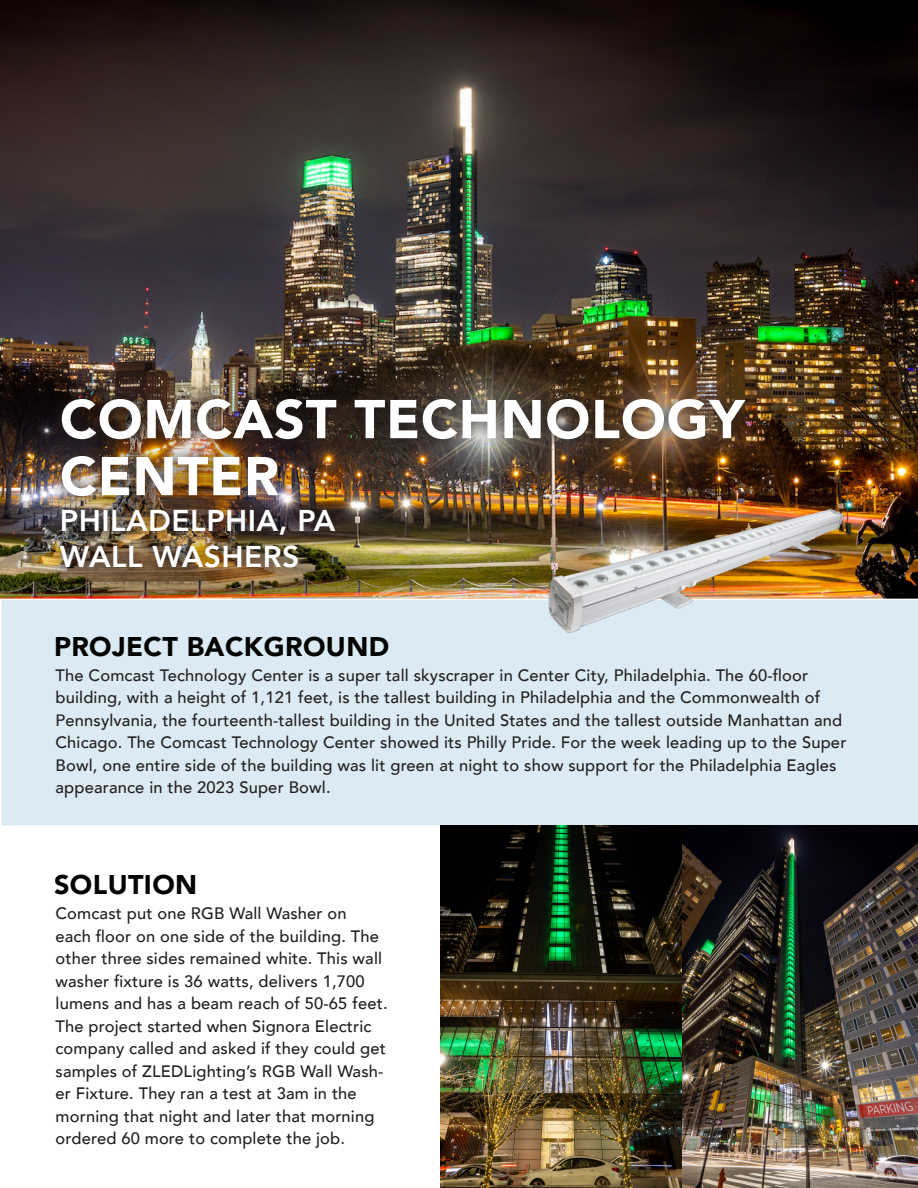
<style>
.page{position:relative;width:918px;height:1188px;background:#fff}
.page>*{position:absolute;margin:0;border:0;box-sizing:border-box;transform-origin:0 0}
.Subline{font:900 54px/57px "Avenir";letter-spacing:.015em;color:#fff}
.Subline-2{font:800 30px "Avenir";letter-spacing:.015em;color:#fff}
.Subline-3{font:900 27px "Avenir";letter-spacing:.015em;color:#040503}
.Body_copy{font:500 16.5px/22.5px "Avenir";letter-spacing:.01em;color:#231f20}
</style>
<div class="page">
<img style="left:0;top:0;width:918px;height:599px">
<div style="left:1px;top:600px;width:917px;height:227px;background:#dcebf3"></div>
<img style="left:441px;top:825px;width:477px;height:363px">
<img style="left:47px;top:384px;width:451px;height:198px">
<img style="left:498px;top:368px;width:394px;height:394px">
<p class="Subline" style="left:60px;top:389px;width:686px">COMCAST TECHNOLOGY<br>CENTER</p>
<p class="Subline-2" style="left:60px;top:497px;width:277px">PHILADELPHIA, PA</p>
<p class="Subline-2" style="left:60px;top:533px;width:241px">WALL WASHERS</p>
<p class="Subline-3" style="left:54px;top:623px;width:337px">PROJECT BACKGROUND</p>
<p class="Body_copy" style="left:56px;top:663px;width:754px">The Comcast Technology Center is a super tall skyscraper in Center City, Philadelphia. The 60-floor</p>
<p class="Body_copy" style="left:56px;top:685px;width:766px">building, with a height of 1,121 feet, is the tallest building in Philadelphia and the Commonwealth of</p>
<p class="Body_copy" style="left:56px;top:708px;width:788px">Pennsylvania, the fourteenth-tallest building in the United States and the tallest outside Manhattan and</p>
<p class="Body_copy" style="left:56px;top:730px;width:792px">Chicago. The Comcast Technology Center showed its Philly Pride. For the week leading up to the Super<br>Bowl, one entire side of the building was lit green at night to show support for the Philadelphia Eagles</p>
<p class="Body_copy" style="left:56px;top:775px;width:277px">appearance in the 2023 Super Bowl.</p>
<p class="Subline-3" style="left:54px;top:862px;width:145px">SOLUTION</p>
<p class="Body_copy" style="left:56px;top:901px;width:334px">Comcast put one RGB Wall Washer on<br>each floor on one side of the building. The other three sides remained white. This wall washer fixture is 36 watts, delivers 1,700 lumens and has a beam reach of 50-65 feet.<br>The project started when Signora Electric company called and asked if they could get samples of ZLEDLighting’s RGB Wall Wash&shy;er Fixture. They ran a test at 3am in the morning that night and later that morning ordered 60 more to complete the job.</p>
</div>
